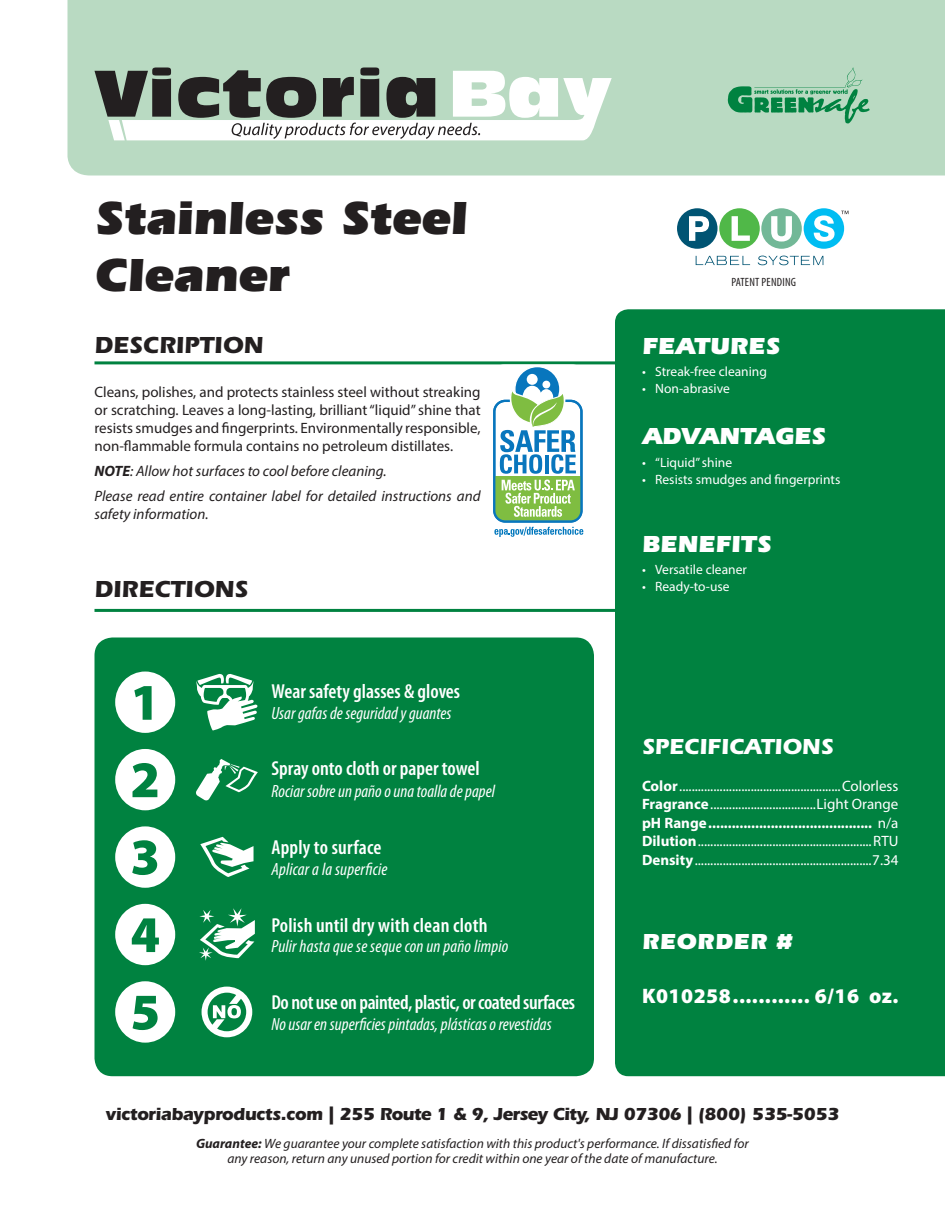
<style>
.page{position:relative;width:945px;height:1215px;background:#fff}
.page>*{position:absolute;margin:0;border:0;box-sizing:border-box;transform-origin:0 0}
.t1{font:900 51.75px "Myriad Pro";color:#008240}
.t2{font:900 48px/57.6px "Itc Eras";letter-spacing:-.01em;color:#231f20}
.t3{font:900 24px "Itc Eras";color:#fff}
.t4{font:700 24px "Itc Eras";color:#231f20}
.t5{font:700 22.5px "Itc Eras";color:#fff}
.t6{font:900 22.5px "Itc Eras";letter-spacing:.025em;color:#fff}
.t7{font:900 21px "Myriad Pro";letter-spacing:.025em;color:#fff}
.t8{font:600 condensed 20.25px "Myriad Pro";color:#fff}
.t9{font:600 condensed 20.25px "Myriad Pro";letter-spacing:-.02em;color:#fff}
.t10{font:700 18px "Itc Eras";letter-spacing:-.025em;color:#231f20}
.t11{font:italic condensed 17.7px "Myriad Pro";color:#fff}
.t12{font:15px/18.5px "Myriad Pro";color:#fff;text-align:justify}
.t13{font:15px/18px "Myriad Pro";color:#231f20;text-align:justify}
.t14{font:italic 15px/24.8px "Myriad Pro";color:#231f20}
.t15{font:italic 13.5px/15px "Myriad Pro";color:#231f20;text-align:center}
.t16{font:13.5px "Myriad Pro";color:#fff}
.t17{font:condensed 12px "Myriad Pro";letter-spacing:.02em;color:#231f20}
.s1{font-weight:700}
</style>
<div class="page">
<div style="left:68px;top:0;width:877px;height:176px;background:#b9dac2"></div>
<div style="left:615px;top:309px;width:330px;height:767px;background:#008240"></div>
<div style="left:95px;top:638px;width:499px;height:438px;background:#008240;border-radius:18px"></div>
<svg style="left:95px;top:67px;width:517px;height:73px"></svg>
<hr style="left:94px;top:609px;width:521px;height:3px;background:#008240">
<hr style="left:94px;top:361px;width:521px;height:3px;background:#008240">
<div style="left:677px;top:208px;width:41px;height:41px;background:#005473;border-radius:50%"></div>
<div style="left:719px;top:208px;width:41px;height:41px;background:#50b848;border-radius:50%"></div>
<div style="left:761px;top:208px;width:41px;height:41px;background:#72b897;border-radius:50%"></div>
<div style="left:804px;top:208px;width:40px;height:41px;background:#00bdf2;border-radius:50%"></div>
<svg style="left:689px;top:216px;width:20px;height:25px"></svg>
<svg style="left:732px;top:216px;width:18px;height:25px"></svg>
<svg style="left:771px;top:216px;width:21px;height:26px"></svg>
<svg style="left:814px;top:215px;width:21px;height:27px"></svg>
<svg style="left:696px;top:256px;width:54px;height:9px"></svg>
<svg style="left:758px;top:256px;width:65px;height:9px"></svg>
<svg style="left:841px;top:211px;width:7px;height:3px"></svg>
<svg style="left:728px;top:68px;width:142px;height:55px;background:#8ac3a1"></svg>
<div style="left:115px;top:672px;width:60px;height:61px;background:#fff;border-radius:50%"></div>
<div style="left:115px;top:749px;width:60px;height:61px;background:#fff;border-radius:50%"></div>
<div style="left:115px;top:826px;width:60px;height:62px;background:#fff;border-radius:50%"></div>
<svg style="left:196px;top:673px;width:62px;height:58px"></svg>
<div style="left:115px;top:904px;width:60px;height:61px;background:#fff;border-radius:50%"></div>
<div style="left:115px;top:981px;width:60px;height:62px;background:#fff;border-radius:50%"></div>
<svg style="left:489px;top:364px;width:98px;height:173px"></svg>
<svg style="left:200px;top:837px;width:54px;height:40px"></svg>
<svg style="left:196px;top:759px;width:62px;height:42px"></svg>
<svg style="left:202px;top:987px;width:50px;height:50px"></svg>
<svg style="left:199px;top:908px;width:56px;height:53px"></svg>
<h2 class="t2" style="left:94px;top:189px;width:374px">Stainless Steel<br>Cleaner</h2>
<h3 class="t4" style="left:94px;top:331px;width:171px">DESCRIPTION</h3>
<p class="t13" style="left:94px;top:383px;width:388px">Cleans, polishes, and protects stainless steel without streaking or scratching. Leaves a long-lasting, brilliant “liquid” shine that resists smudges and fingerprints. Environmentally responsible, non-flammable formula contains no petroleum distillates.</p>
<p class="t14" style="left:94px;top:458px;width:388px"><span class="s1">NOTE</span>: Allow hot surfaces to cool before cleaning.<br>Please read entire container label for detailed instructions and</p>
<p class="t14" style="left:94px;top:501px;width:116px">safety information.</p>
<h3 class="t4" style="left:94px;top:575px;width:155px">DIRECTIONS</h3>
<h1 class="t1" style="left:130px;top:673px;width:31px">1</h1>
<h3 class="t8" style="left:271px;top:680px;width:190px">Wear safety glasses &amp; gloves</h3>
<p class="t11" style="left:271px;top:703px;width:182px">Usar gafas de seguridad y guantes</p>
<h1 class="t1" style="left:130px;top:750px;width:31px">2</h1>
<h3 class="t8" style="left:271px;top:758px;width:210px">Spray onto cloth or paper towel</h3>
<p class="t11" style="left:271px;top:780px;width:225px">Rociar sobre un paño o una toalla de papel</p>
<h1 class="t1" style="left:130px;top:828px;width:31px">3</h1>
<h3 class="t8" style="left:271px;top:837px;width:112px">Apply to surface</h3>
<p class="t11" style="left:271px;top:858px;width:118px">Aplicar a la superficie</p>
<h1 class="t1" style="left:130px;top:905px;width:31px">4</h1>
<h3 class="t8" style="left:271px;top:914px;width:218px">Polish until dry with clean cloth</h3>
<p class="t11" style="left:271px;top:936px;width:238px">Pulir hasta que se seque con un paño limpio</p>
<h1 class="t1" style="left:130px;top:983px;width:31px">5</h1>
<h3 class="t9" style="left:271px;top:991px;width:305px">Do not use on painted, plastic, or coated surfaces</h3>
<p class="t11" style="left:271px;top:1014px;width:282px">No usar en superficies pintadas, plásticas o revestidas</p>
<p class="t17" style="left:731px;top:275px;width:66px">PATENT PENDING</p>
<h3 class="t3" style="left:642px;top:332px;width:140px">FEATURES</h3>
<p class="t16" style="left:642px;top:364px;width:127px">• Streak-free cleaning</p>
<p class="t16" style="left:642px;top:380px;width:89px">• Non-abrasive</p>
<h3 class="t3" style="left:642px;top:423px;width:185px">ADVANTAGES</h3>
<p class="t16" style="left:642px;top:455px;width:92px">• “Liquid” shine</p>
<p class="t16" style="left:642px;top:471px;width:200px">• Resists smudges and fingerprints</p>
<h3 class="t3" style="left:642px;top:530px;width:131px">BENEFITS</h3>
<p class="t16" style="left:642px;top:562px;width:106px">• Versatile cleaner</p>
<p class="t16" style="left:642px;top:578px;width:89px">• Ready-to-use</p>
<h3 class="t5" style="left:642px;top:733px;width:193px">SPECIFICATIONS</h3>
<p class="t12" style="left:642px;top:776px;width:258px"><span class="s1">Color</span>....................................................Colorless <span class="s1">Fragrance</span>..................................Light Orange <span class="s1">pH Range..........................................</span> n/a <span class="s1">Dilution</span>........................................................RTU <span class="s1">Density</span>.........................................................7.34</p>
<h3 class="t6" style="left:642px;top:929px;width:152px">REORDER #</h3>
<h3 class="t7" style="left:642px;top:984px;width:258px">K010258............ 6/16 oz.</h3>
<p class="t10" style="left:106px;top:1104px;width:735px">victoriabayproducts.com | 255 Route 1 &amp; 9, Jersey City, NJ 07306 | (800) 535-5053</p>
<p class="t15" style="left:196px;top:1136px;width:554px"><span class="s1">Guarantee:</span> We guarantee your complete satisfaction with this product's performance. If dissatisfied for any reason, return any unused portion for credit within one year of the date of manufacture.</p>
</div>
